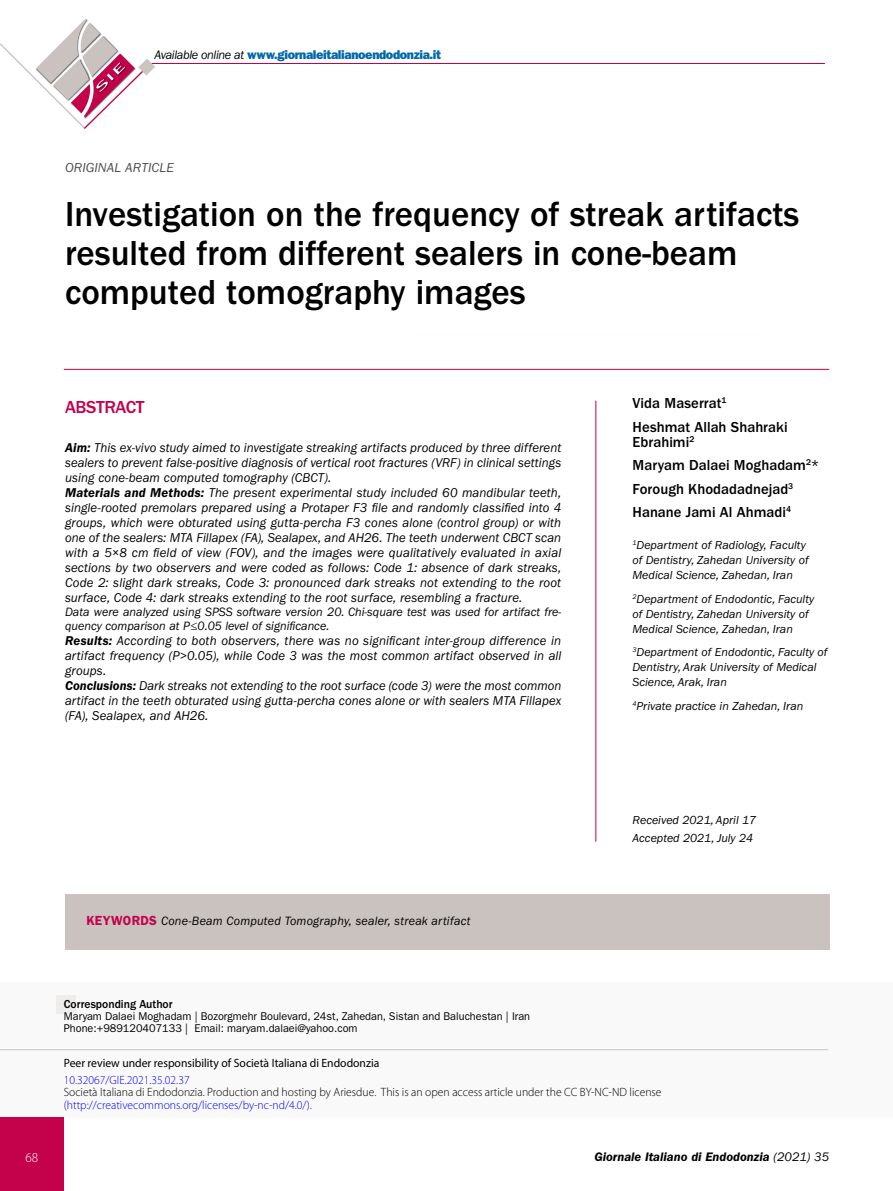
<style>
.page{position:relative;width:893px;height:1191px;background:#fff}
.page>*{position:absolute;margin:0;border:0;box-sizing:border-box;transform-origin:0 0}
._000_TIT{font:500 36px/39px "ITC Franklin Gothic Std";color:#000}
._000_TNT_01{font:500 18px "ITC Franklin Gothic Std";letter-spacing:-.02em;color:#c4014b}
._002_AUTORE{font:500 15px/15px "ITC Franklin Gothic Std";letter-spacing:.005em;color:#000}
._000_OCC{font:italic 13.5px "ITC Franklin Gothic Std";letter-spacing:.005em;color:#4d4d4d}
.t1{font:300 13.5px "Myriad Pro";color:#fff}
._013_RIASSUNTO_ABSTR{font:italic 13.2px/15px "ITC Franklin Gothic Std";letter-spacing:.005em;color:#000;text-align:justify}
._013_RIASSUNTO_ABSTR-2{font:italic 13.2px/15px "ITC Franklin Gothic Std";letter-spacing:.005em;color:#000;text-align:justify;scale:.96 1}
.t2{font:12.75px "ITC Franklin Gothic Std Hvy";letter-spacing:-.03em;color:#0069ac}
.t3{font:italic 600 12.75px "ITC Franklin Gothic Std";color:#000}
._012_BIBLIOGRAFIA{font:italic 12.45px/14.2px "ITC Franklin Gothic Std";color:#000}
._014_KEY_BOARD_TIT{font:italic 12.45px "ITC Franklin Gothic Std";letter-spacing:.02em;color:#000}
._003_AUT_CORSIVO{font:italic 12px/15px "ITC Franklin Gothic Std";color:#000}
.t4{font:300 12px "Myriad Pro";color:#000}
.t5{font:300 12px "Myriad Pro";color:#00f}
.t6{font:12px "Myriad Pro";color:#000}
.t7{font:500 12px "ITC Franklin Gothic Std";color:#000}
.t8{font:11.25px/12px "ITC Franklin Gothic Std";color:#000}
.s1{font-family:"ITC Franklin Gothic Std";font-style:italic;color:#000}
.s2{font-weight:600}
.s3{font-weight:600;font-style:normal;font-size:13.2px;color:#c4014b}
.s4{font-weight:400}
</style>
<div class="page">
<div style="left:1px;top:982px;width:892px;height:136px;background:#faf9f9"></div>
<hr style="left:147px;top:63px;width:678px;height:1px;background:#c4014b">
<div style="left:0;top:1118px;width:64px;height:73px;background:#c4014b"></div>
<svg style="left:0;top:19px;width:155px;height:110px"></svg>
<hr style="left:0;top:1049px;width:828px;height:1px;background:#cbc4c1">
<div style="left:56px;top:996px;width:20px;height:18px;background:#efedec"></div>
<hr style="left:596px;top:401px;width:1px;height:440px;background:#c4014b">
<div style="left:65px;top:894px;width:764px;height:56px;background:#c9c2be"></div>
<hr style="left:64px;top:369px;width:765px;height:1px;background:#c4014b">
<p class="t2" style="left:155px;top:47px;width:288px"><span class="s1">Available online at</span> www.giornaleitalianoendodonzia.it</p>
<p class="_000_OCC" style="left:65px;top:160px;width:110px">ORIGINAL ARTICLE</p>
<p class="_000_TIT" style="left:65px;top:195px;width:736px">Investigation on the frequency of streak artifacts resulted from different sealers in cone-beam computed tomography images</p>
<p class="_000_TNT_01" style="left:65px;top:397px;width:81px">ABSTRACT</p>
<p class="_013_RIASSUNTO_ABSTR" style="left:65px;top:440px;width:498px"><span class="s2">Aim:</span> This ex-vivo study aimed to investigate streaking artifacts produced by three different sealers to prevent false-positive diagnosis of vertical root fractures (VRF) in clinical settings using cone-beam computed tomography (CBCT).</p>
<p class="_013_RIASSUNTO_ABSTR" style="left:65px;top:485px;width:498px"><span class="s2">Materials and Methods:</span> The present experimental study included 60 mandibular teeth, single-rooted premolars prepared using a Protaper F3 file and randomly classified into 4 groups, which were obturated using gutta-percha F3 cones alone (control group) or with one of the sealers: MTA Fillapex (FA), Sealapex, and AH26. The teeth underwent CBCT scan with a 5×8 cm field of view (FOV), and the images were qualitatively evaluated in axial sections by two observers and were coded as follows: Code 1: absence of dark streaks, Code 2: slight dark streaks, Code 3: pronounced dark streaks not extending to the root surface, Code 4: dark streaks extending to the root surface, resembling a fracture.</p>
<p class="_012_BIBLIOGRAFIA" style="left:65px;top:605px;width:498px">Data were analyzed using SPSS software version 20. Chi-square test was used for artifact fre&shy;quency comparison at P≤0.05 level of significance.</p>
<p class="_013_RIASSUNTO_ABSTR" style="left:65px;top:633px;width:498px"><span class="s2">Results:</span> According to both observers, there was no significant inter-group difference in artifact frequency (P&gt;0.05), while Code 3 was the most common artifact observed in all groups.</p>
<p class="_013_RIASSUNTO_ABSTR-2" style="left:65px;top:678px;width:518px"><span class="s2">Conclusions:</span> Dark streaks not extending to the root surface (code 3) were the most common artifact in the teeth obturated using gutta-percha cones alone or with sealers MTA Fillapex (FA), Sealapex, and AH26.</p>
<p class="_002_AUTORE" style="left:632px;top:396px;width:96px">Vida Maserrat<sup>1</sup></p>
<p class="_002_AUTORE" style="left:632px;top:419px;width:157px">Heshmat Allah Shahraki<br>Ebrahimi<sup>2</sup></p>
<p class="_002_AUTORE" style="left:632px;top:458px;width:188px">Maryam Dalaei Moghadam<sup>2</sup>*</p>
<p class="_002_AUTORE" style="left:632px;top:481px;width:162px">Forough Khodadadnejad<sup>3</sup></p>
<p class="_002_AUTORE" style="left:632px;top:505px;width:160px">Hanane Jami Al Ahmadi<sup>4</sup></p>
<p class="_003_AUT_CORSIVO" style="left:632px;top:538px;width:178px"><sup>1</sup>Department of Radiology, Faculty of Dentistry, Zahedan University of<br>Medical Science, Zahedan, Iran</p>
<p class="_003_AUT_CORSIVO" style="left:632px;top:591px;width:183px"><sup>2</sup>Department of Endodontic, Faculty of Dentistry, Zahedan University of<br>Medical Science, Zahedan, Iran</p>
<p class="_003_AUT_CORSIVO" style="left:632px;top:645px;width:196px"><sup>3</sup>Department of Endodontic, Faculty of<br>Dentistry, Arak University of Medical<br>Science, Arak, Iran</p>
<p class="_003_AUT_CORSIVO" style="left:632px;top:698px;width:172px"><sup>4</sup>Private practice in Zahedan, Iran</p>
<p class="_014_KEY_BOARD_TIT" style="left:86px;top:913px;width:386px"><span class="s3">KEYWORDS</span> Cone-Beam Computed Tomography, sealer, streak artifact</p>
<p class="_003_AUT_CORSIVO" style="left:632px;top:812px;width:125px">Received 2021, April 17</p>
<p class="_003_AUT_CORSIVO" style="left:632px;top:830px;width:122px">Accepted 2021, July 24</p>
<p class="t1" style="left:25px;top:1150px;width:14px">68</p>
<p class="t7" style="left:64px;top:997px;width:110px">Corresponding Author</p>
<p class="t8" style="left:64px;top:1010px;width:468px">Maryam Dalaei Moghadam | Bozorgmehr Boulevard, 24st, Zahedan, Sistan and Baluchestan | Iran<br>Phone:+989120407133 | Email: maryam.dalaei@yahoo.com</p>
<p class="t6" style="left:64px;top:1055px;width:317px">Peer review under responsibility of Società Italiana di Endodonzia</p>
<p class="t5" style="left:64px;top:1073px;width:127px">10.32067/GIE.2021.35.02.37</p>
<p class="t4" style="left:64px;top:1085px;width:599px">Società Italiana di Endodonzia. Production and hosting by Ariesdue. This is an open access article under the CC BY-NC-ND license</p>
<p class="t5" style="left:64px;top:1098px;width:249px">(http://creativecommons.org/licenses/by-nc-nd/4.0/).</p>
<p class="t3" style="left:594px;top:1149px;width:236px">Giornale Italiano di Endodonzia <span class="s4">(2021) 35</span></p>
</div>
